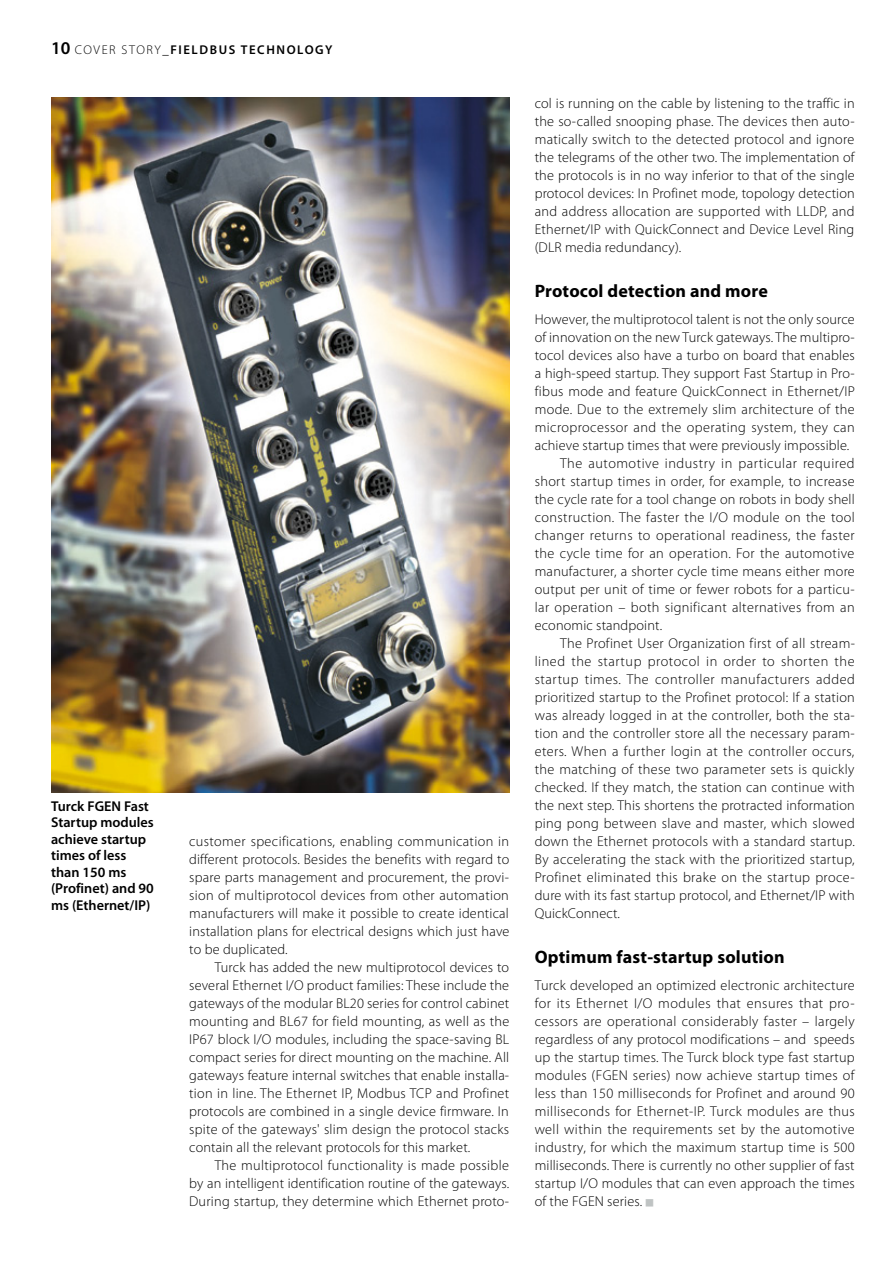
<style>
.page{position:relative;width:893px;height:1263px;background:#fff}
.page>*{position:absolute;margin:0;border:0;box-sizing:border-box;transform-origin:0 0}
.t1{font:700 18px "Myriad Pro";letter-spacing:.01em;color:#000}
.t2{font:300 14.25px/18px "Myriad Pro";letter-spacing:.015em;color:#000;text-align:justify}
.t3{font:600 14.25px/16.5px "Myriad Pro";color:#000}
.t4{font:300 14.25px "Myriad Pro";letter-spacing:.04em;color:#000}
.t5{font:300 14.25px "Myriad Pro";letter-spacing:.035em;color:#000}
.t6{font:600 12.75px "Myriad Pro";letter-spacing:.125em;color:#000}
.s1{font-size:18px}
.s2{font-weight:300}
.s3{font-family:"European Pi Three";font-weight:400;font-size:8.25px;color:#bfc3c3}
</style>
<div class="page">
<img style="left:51px;top:98px;width:458px;height:694px">
<p class="t6" style="left:51px;top:42px;width:283px"><span class="s1">10</span> <span class="s2">COVER STORY</span>_FIELDBUS TECHNOLOGY</p>
<p class="t3" style="left:51px;top:797px;width:104px">Turck FGEN Fast<br>Startup modules achieve startup times of less than 150 ms (Profinet) and 90 ms (Ethernet/IP)</p>
<p class="t2" style="left:189px;top:832px;width:322px">customer specifications, enabling communication in</p>
<p class="t2" style="left:189px;top:850px;width:322px">different protocols. Besides the benefits with regard to</p>
<p class="t2" style="left:189px;top:868px;width:321px">spare parts management and procurement, the provi-</p>
<p class="t2" style="left:189px;top:886px;width:321px">sion of multiprotocol devices from other automation</p>
<p class="t2" style="left:189px;top:904px;width:321px">manufacturers will make it possible to create identical</p>
<p class="t2" style="left:189px;top:922px;width:322px">installation plans for electrical designs which just have</p>
<p class="t2" style="left:189px;top:940px;width:100px">to be duplicated.</p>
<p class="t2" style="left:215px;top:958px;width:296px">Turck has added the new multiprotocol devices to</p>
<p class="t2" style="left:189px;top:976px;width:321px">several Ethernet I/O product families: These include the</p>
<p class="t2" style="left:189px;top:994px;width:321px">gateways of the modular BL20 series for control cabinet</p>
<p class="t2" style="left:189px;top:1012px;width:322px">mounting and BL67 for field mounting, as well as the</p>
<p class="t2" style="left:189px;top:1030px;width:322px">IP67 block I/O modules, including the space-saving BL</p>
<p class="t2" style="left:189px;top:1048px;width:321px">compact series for direct mounting on the machine. All</p>
<p class="t2" style="left:189px;top:1066px;width:321px">gateways feature internal switches that enable installa-</p>
<p class="t2" style="left:189px;top:1084px;width:321px">tion in line. The Ethernet IP, Modbus TCP and Profinet</p>
<p class="t2" style="left:189px;top:1102px;width:321px">protocols are combined in a single device firmware. In</p>
<p class="t2" style="left:189px;top:1120px;width:321px">spite of the gateways' slim design the protocol stacks</p>
<p class="t2" style="left:189px;top:1138px;width:283px">contain all the relevant protocols for this market.</p>
<p class="t2" style="left:215px;top:1156px;width:296px">The multiprotocol functionality is made possible</p>
<p class="t2" style="left:189px;top:1174px;width:321px">by an intelligent identification routine of the gateways.</p>
<p class="t2" style="left:189px;top:1192px;width:321px">During startup, they determine which Ethernet proto-</p>
<p class="t2" style="left:535px;top:94px;width:322px">col is running on the cable by listening to the traffic in the so-called snooping phase. The devices then auto&shy;matically switch to the detected protocol and ignore the telegrams of the other two. The implementation of the protocols is in no way inferior to that of the single protocol devices: In Profinet mode, topology detection and address allocation are supported with LLDP, and Ethernet/IP with QuickConnect and Device Level Ring (DLR media redundancy).</p>
<p class="t1" style="left:535px;top:279px;width:235px">Protocol detection and more</p>
<p class="t2" style="left:535px;top:310px;width:322px">However, the multiprotocol talent is not the only source</p>
<p class="t2" style="left:535px;top:328px;width:321px">of innovation on the new Turck gateways. The multipro-</p>
<p class="t2" style="left:535px;top:346px;width:322px">tocol devices also have a turbo on board that enables</p>
<p class="t2" style="left:535px;top:364px;width:321px">a high-speed startup. They support Fast Startup in Pro-</p>
<p class="t2" style="left:535px;top:382px;width:322px">fibus mode and feature QuickConnect in Ethernet/IP</p>
<p class="t2" style="left:535px;top:400px;width:321px">mode. Due to the extremely slim architecture of the</p>
<p class="t2" style="left:535px;top:418px;width:322px">microprocessor and the operating system, they can</p>
<p class="t2" style="left:535px;top:436px;width:316px">achieve startup times that were previously impossible.</p>
<p class="t5" style="left:560px;top:455px;width:296px">The automotive industry in particular required</p>
<p class="t2" style="left:535px;top:472px;width:321px">short startup times in order, for example, to increase</p>
<p class="t2" style="left:535px;top:490px;width:321px">the cycle rate for a tool change on robots in body shell</p>
<p class="t2" style="left:535px;top:508px;width:322px">construction. The faster the I/O module on the tool</p>
<p class="t2" style="left:535px;top:526px;width:321px">changer returns to operational readiness, the faster</p>
<p class="t2" style="left:535px;top:544px;width:321px">the cycle time for an operation. For the automotive</p>
<p class="t2" style="left:535px;top:562px;width:322px">manufacturer, a shorter cycle time means either more</p>
<p class="t2" style="left:535px;top:580px;width:321px">output per unit of time or fewer robots for a particu-</p>
<p class="t2" style="left:535px;top:598px;width:321px">lar operation – both significant alternatives from an</p>
<p class="t2" style="left:535px;top:616px;width:129px">economic standpoint.</p>
<p class="t2" style="left:560px;top:634px;width:296px">The Profinet User Organization first of all stream-</p>
<p class="t4" style="left:535px;top:653px;width:321px">lined the startup protocol in order to shorten the</p>
<p class="t4" style="left:535px;top:671px;width:322px">startup times. The controller manufacturers added</p>
<p class="t2" style="left:535px;top:688px;width:322px">prioritized startup to the Profinet protocol: If a station</p>
<p class="t2" style="left:535px;top:706px;width:321px">was already logged in at the controller, both the sta-</p>
<p class="t2" style="left:535px;top:724px;width:322px">tion and the controller store all the necessary param-</p>
<p class="t2" style="left:535px;top:742px;width:321px">eters. When a further login at the controller occurs,</p>
<p class="t2" style="left:535px;top:760px;width:321px">the matching of these two parameter sets is quickly</p>
<p class="t2" style="left:535px;top:778px;width:322px">checked. If they match, the station can continue with</p>
<p class="t2" style="left:535px;top:796px;width:321px">the next step. This shortens the protracted information</p>
<p class="t2" style="left:535px;top:814px;width:322px">ping pong between slave and master, which slowed</p>
<p class="t2" style="left:535px;top:832px;width:322px">down the Ethernet protocols with a standard startup.</p>
<p class="t2" style="left:535px;top:850px;width:322px">By accelerating the stack with the prioritized startup,</p>
<p class="t2" style="left:535px;top:868px;width:321px">Profinet eliminated this brake on the startup proce-</p>
<p class="t2" style="left:535px;top:886px;width:321px">dure with its fast startup protocol, and Ethernet/IP with</p>
<p class="t2" style="left:535px;top:904px;width:87px">QuickConnect.</p>
<p class="t1" style="left:535px;top:945px;width:252px">Optimum fast-startup solution</p>
<p class="t2" style="left:535px;top:976px;width:322px">Turck developed an optimized electronic architecture for its Ethernet I/O modules that ensures that pro&shy;cessors are operational considerably faster – largely regardless of any protocol modifications – and speeds up the startup times. The Turck block type fast startup modules (FGEN series) now achieve startup times of less than 150 milliseconds for Profinet and around 90 milliseconds for Ethernet-IP. Turck modules are thus well within the requirements set by the automotive industry, for which the maximum startup time is 500 milliseconds. There is currently no other supplier of fast startup I/O modules that can even approach the times of the FGEN series. <span class="s3">N</span></p>
</div>
